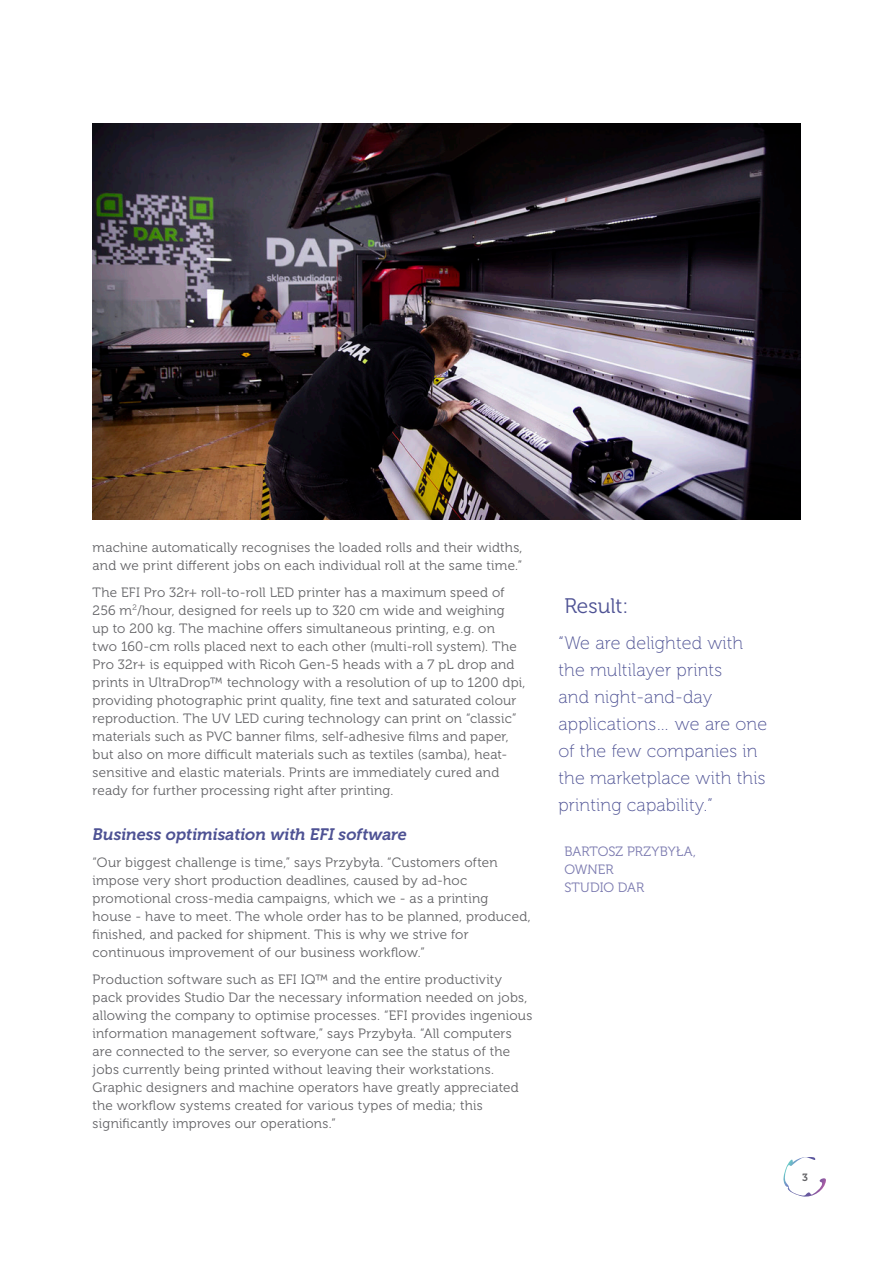
<style>
.page{position:relative;width:893px;height:1263px;background:#fff}
.page>*{position:absolute;margin:0;border:0;box-sizing:border-box;transform-origin:0 0}
.t1{font:21px "Museo 300";color:#4e5294}
.t2{font:18px/27px "Museo 100";letter-spacing:.01em;color:#4e5294}
.t3{font:italic 16.5px "Museo 700";letter-spacing:-.005em;color:#4e5294}
.t4{font:13.5px/18px "Museo 300";letter-spacing:.015em;color:#636366}
.t5{font:13.5px/18px "Museo 300";color:#7a79af}
.t6{font:10.5px "Museo 700";color:#636366}
</style>
<div class="page">
<svg style="left:783px;top:1157px;width:43px;height:40px"></svg>
<img style="left:93px;top:123px;width:707px;height:396px">
<p class="t4" style="left:93px;top:538px;width:431px">machine automatically recognises the loaded rolls and their widths, and we print different jobs on each individual roll at the same time.”</p>
<p class="t4" style="left:93px;top:583px;width:434px">The EFI Pro 32r+ roll-to-roll LED printer has a maximum speed of 256 m<sup>2</sup>/hour, designed for reels up to 320 cm wide and weighing<br>up to 200 kg. The machine offers simultaneous printing, e.g. on<br>two 160-cm rolls placed next to each other (multi-roll system). The Pro 32r+ is equipped with Ricoh Gen-5 heads with a 7 pL drop and prints in UltraDrop™ technology with a resolution of up to 1200 dpi, providing photographic print quality, fine text and saturated colour reproduction. The UV LED curing technology can print on “classic” materials such as PVC banner films, self-adhesive films and paper, but also on more difficult materials such as textiles (samba), heat&shy;sensitive and elastic materials. Prints are immediately cured and ready for further processing right after printing.</p>
<p class="t3" style="left:93px;top:825px;width:316px">Business optimisation with EFI software</p>
<p class="t4" style="left:93px;top:853px;width:439px">“Our biggest challenge is time,” says Przybyła. “Customers often impose very short production deadlines, caused by ad-hoc promotional cross-media campaigns, which we - as a printing house - have to meet. The whole order has to be planned, produced, finished, and packed for shipment. This is why we strive for continuous improvement of our business workflow.”</p>
<p class="t4" style="left:93px;top:970px;width:441px">Production software such as EFI IQ™ and the entire productivity pack provides Studio Dar the necessary information needed on jobs, allowing the company to optimise processes. “EFI provides ingenious information management software,” says Przybyła. “All computers are connected to the server, so everyone can see the status of the jobs currently being printed without leaving their workstations.<br>Graphic designers and machine operators have greatly appreciated the workflow systems created for various types of media; this significantly improves our operations.”</p>
<h1 class="t1" style="left:564px;top:594px;width:66px">Result:</h1>
<h2 class="t2" style="left:558px;top:629px;width:210px">“We are delighted with the multilayer prints<br>and night-and-day applications… we are one of the few companies in the marketplace with this printing capability.”</h2>
<p class="t5" style="left:564px;top:842px;width:133px">BARTOSZ PRZYBYŁA,<br>OWNER<br>STUDIO DAR</p>
<p class="t6" style="left:802px;top:1171px;width:7px">3</p>
</div>
